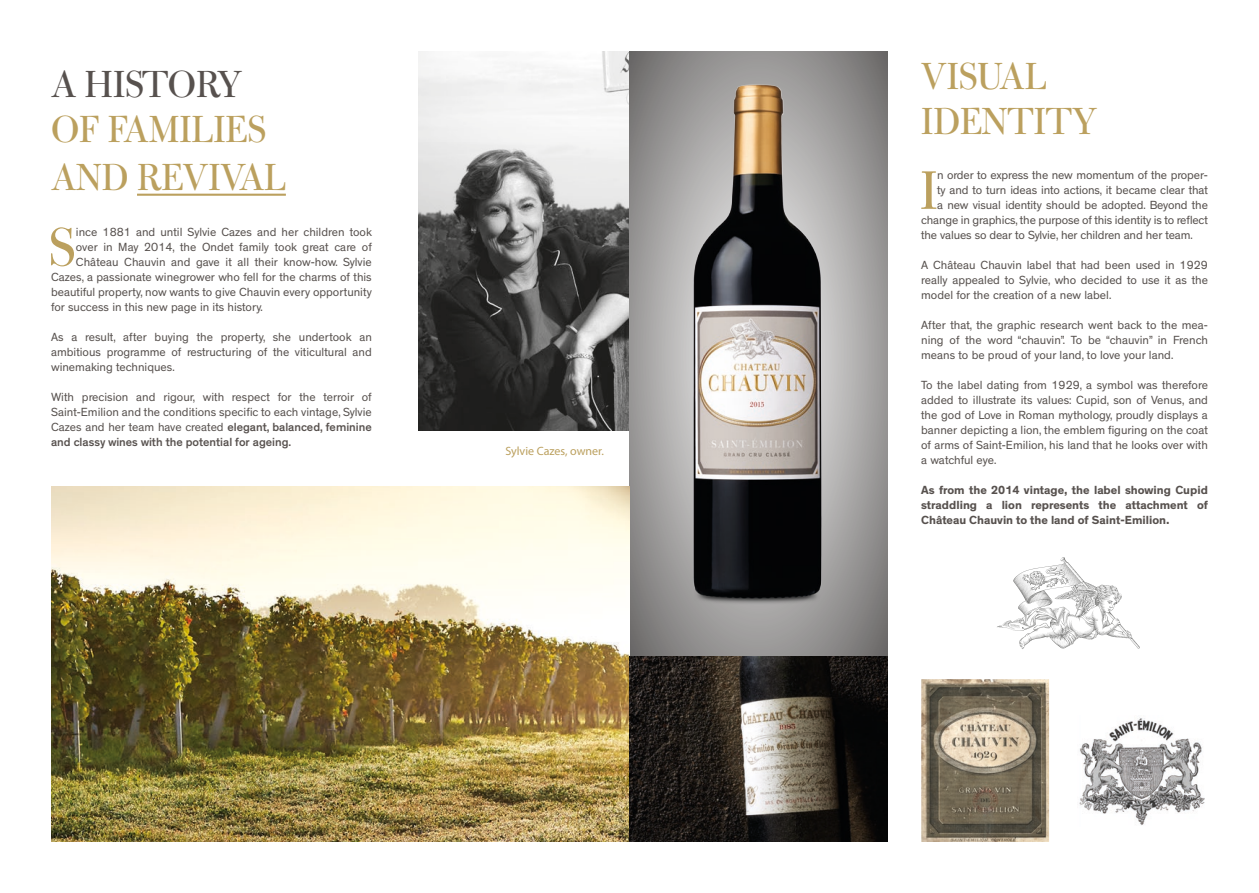
<style>
.page{position:relative;width:1259px;height:893px;background:#fff}
.page>*{position:absolute;margin:0;border:0;box-sizing:border-box;transform-origin:0 0}
.t1{font:60.3px "Bulmer MT Std Display";color:#bba05e}
.t2{font:42px/48px "Bulmer MT Std Display";color:#bba05e}
.t3{font:42px "Bulmer MT Std Display";letter-spacing:-.005em;color:#57514e}
.t4{font:12px/15px "Theinhardt";color:#57514e;text-align:justify}
.t5{font:700 12px/15px "Theinhardt";color:#57514e;text-align:justify}
.t6{font:12px "Myriad Pro";color:#bba05e}
.s1{font-weight:500}
</style>
<div class="page">
<img style="left:418px;top:51px;width:211px;height:380px">
<hr style="left:137px;top:194px;width:149px;height:2px;background:#bba05e">
<img style="left:921px;top:679px;width:128px;height:163px">
<img style="left:1079px;top:718px;width:125px;height:107px">
<svg style="left:629px;top:51px;width:258px;height:606px;background:#9d9b9b"></svg>
<img style="left:691px;top:81px;width:132px;height:545px">
<img style="left:51px;top:486px;width:578px;height:356px">
<svg style="left:997px;top:557px;width:143px;height:92px"></svg>
<img style="left:629px;top:657px;width:258px;height:185px">
<h2 class="t3" style="left:51px;top:64px;width:193px">A HISTORY</h2>
<h2 class="t2" style="left:51px;top:107px;width:236px">OF FAMILIES<br>AND REVIVAL</h2>
<h1 class="t1" style="left:49px;top:217px;width:28px">S</h1>
<p class="t4" style="left:76px;top:224px;width:297px">ince 1881 and until Sylvie Cazes and her children took</p>
<p class="t4" style="left:76px;top:239px;width:297px">over in May 2014, the Ondet family took great care of</p>
<p class="t4" style="left:76px;top:254px;width:297px">Château Chauvin and gave it all their know-how. Sylvie</p>
<p class="t4" style="left:51px;top:269px;width:322px">Cazes, a passionate winegrower who fell for the charms of this</p>
<p class="t4" style="left:51px;top:284px;width:322px">beautiful property, now wants to give Chauvin every opportunity</p>
<p class="t4" style="left:51px;top:299px;width:213px">for success in this new page in its history.</p>
<p class="t4" style="left:51px;top:329px;width:322px">As a result, after buying the property, she undertook an ambitious programme of restructuring of the viticultural and winemaking techniques.</p>
<p class="t4" style="left:51px;top:389px;width:322px">With precision and rigour, with respect for the terroir of Saint-Emilion and the conditions specific to each vintage, Sylvie Cazes and her team have created <span class="s1">elegant, balanced, feminine and classy wines with the potential for ageing.</span></p>
<p class="t6" style="left:505px;top:443px;width:100px">Sylvie Cazes, owner.</p>
<h2 class="t2" style="left:921px;top:55px;width:178px;line-height:45px">VISUAL<br>IDENTITY</h2>
<h1 class="t1" style="left:920px;top:160px;width:19px">I</h1>
<p class="t4" style="left:937px;top:168px;width:272px">n order to express the new momentum of the proper-</p>
<p class="t4" style="left:937px;top:183px;width:272px">ty and to turn ideas into actions, it became clear that</p>
<p class="t4" style="left:937px;top:198px;width:272px">a new visual identity should be adopted. Beyond the</p>
<p class="t4" style="left:921px;top:213px;width:288px">change in graphics, the purpose of this identity is to reflect</p>
<p class="t4" style="left:921px;top:228px;width:273px">the values so dear to Sylvie, her children and her team.</p>
<p class="t4" style="left:921px;top:258px;width:288px">A Château Chauvin label that had been used in 1929 really appealed to Sylvie, who decided to use it as the model for the creation of a new label.</p>
<p class="t4" style="left:921px;top:318px;width:288px">After that, the graphic research went back to the mea&shy;ning of the word “chauvin”. To be “chauvin” in French means to be proud of your land, to love your land.</p>
<p class="t4" style="left:921px;top:378px;width:288px">To the label dating from 1929, a symbol was therefore added to illustrate its values: Cupid, son of Venus, and the god of Love in Roman mythology, proudly displays a banner depicting a lion, the emblem figuring on the coat of arms of Saint-Emilion, his land that he looks over with a watchful eye.</p>
<p class="t5" style="left:921px;top:483px;width:288px">As from the 2014 vintage, the label showing Cupid straddling a lion represents the attachment of Château Chauvin to the land of Saint-Emilion.</p>
</div>
